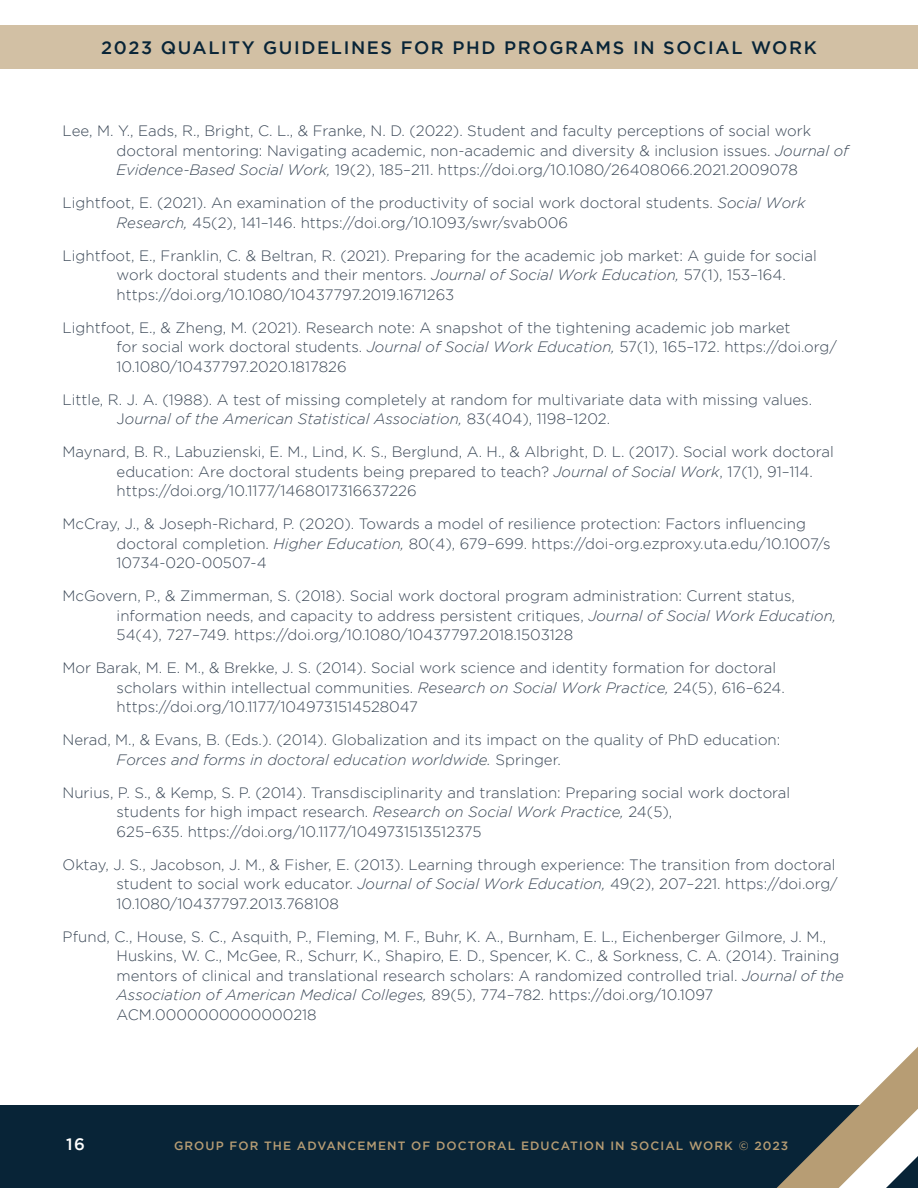
<style>
.page{position:relative;width:918px;height:1188px;background:#fff}
.page>*{position:absolute;margin:0;border:0;box-sizing:border-box;transform-origin:0 0}
.t1{font:500 18px "Gotham";letter-spacing:.09em;color:#082437}
.t2{font:500 16.5px "Gotham";color:#fff}
.t3{font:300 15px/19.5px "Gotham";color:#3a4756}
.t4{font:500 12px "Gotham";letter-spacing:.09em;color:#b79d74}
.s1{font-style:italic}
</style>
<div class="page">
<div style="left:0;top:26px;width:918px;height:43px;background:#d2c0a4"></div>
<div style="left:0;top:1106px;width:918px;height:82px;background:#082437"></div>
<svg style="left:777px;top:1047px;width:141px;height:141px"></svg>
<p class="t1" style="left:101px;top:37px;width:717px">2023 QUALITY GUIDELINES FOR PHD PROGRAMS IN SOCIAL WORK</p>
<p class="t3" style="left:117px;top:121px;width:734px;text-indent:-54px">Lee, M. Y., Eads, R., Bright, C. L., &amp; Franke, N. D. (2022). Student and faculty perceptions of social work doctoral mentoring: Navigating academic, non-academic and diversity &amp; inclusion issues. <span class="s1">Journal of<br>Evidence-Based Social Work,</span> 19(2), 185–211. https://doi.org/10.1080/26408066.2021.2009078</p>
<p class="t3" style="left:117px;top:193px;width:690px;text-indent:-54px">Lightfoot, E. (2021). An examination of the productivity of social work doctoral students. <span class="s1">Social Work<br>Research,</span> 45(2), 141–146. https://doi.org/10.1093/swr/svab006</p>
<p class="t3" style="left:117px;top:245px;width:702px;text-indent:-54px">Lightfoot, E., Franklin, C. &amp; Beltran, R. (2021). Preparing for the academic job market: A guide for social work doctoral students and their mentors. <span class="s1">Journal of Social Work Education,</span> 57(1), 153–164. https://doi.org/10.1080/10437797.2019.1671263</p>
<p class="t3" style="left:117px;top:317px;width:722px;text-indent:-54px">Lightfoot, E., &amp; Zheng, M. (2021). Research note: A snapshot of the tightening academic job market<br>for social work doctoral students. <span class="s1">Journal of Social Work Education,</span> 57(1), 165–172. https://doi.org/<br>10.1080/10437797.2020.1817826</p>
<p class="t3" style="left:117px;top:389px;width:697px;text-indent:-54px">Little, R. J. A. (1988). A test of missing completely at random for multivariate data with missing values.<br>J<span class="s1">ournal of the American Statistical Association,</span> 83(404), 1198–1202.</p>
<p class="t3" style="left:117px;top:442px;width:719px;text-indent:-54px">Maynard, B. R., Labuzienski, E. M., Lind, K. S., Berglund, A. H., &amp; Albright, D. L. (2017). Social work doctoral education: Are doctoral students being prepared to teach? <span class="s1">Journal of Social Work</span>, 17(1), 91–114. https://doi.org/10.1177/1468017316637226</p>
<p class="t3" style="left:117px;top:514px;width:715px;text-indent:-54px">McCray, J., &amp; Joseph-Richard, P. (2020). Towards a model of resilience protection: Factors influencing doctoral completion. <span class="s1">Higher Education,</span> 80(4), 679–699. https://doi-org.ezproxy.uta.edu/10.1007/s<br>10734-020-00507-4</p>
<p class="t3" style="left:117px;top:586px;width:721px;text-indent:-54px">McGovern, P., &amp; Zimmerman, S. (2018). Social work doctoral program administration: Current status, information needs, and capacity to address persistent critiques, <span class="s1">Journal of Social Work Education,<br></span>54(4), 727–749. https://doi.org/10.1080/10437797.2018.1503128</p>
<p class="t3" style="left:117px;top:658px;width:670px;text-indent:-54px">Mor Barak, M. E. M., &amp; Brekke, J. S. (2014). Social work science and identity formation for doctoral scholars within intellectual communities. <span class="s1">Research on Social Work Practice,</span> 24(5), 616–624. https://doi.org/10.1177/1049731514528047</p>
<p class="t3" style="left:117px;top:730px;width:665px;text-indent:-54px">Nerad, M., &amp; Evans, B. (Eds.). (2014). Globalization and its impact on the quality of PhD education:<br><span class="s1">Forces and forms in doctoral education worldwide.</span> Springer.</p>
<p class="t3" style="left:117px;top:782px;width:675px;text-indent:-54px">Nurius, P. S., &amp; Kemp, S. P. (2014). Transdisciplinarity and translation: Preparing social work doctoral students for high impact research. <span class="s1">Research on Social Work Practice,</span> 24(5),<br>625–635. https://doi.org/10.1177/1049731513512375</p>
<p class="t3" style="left:117px;top:854px;width:723px;text-indent:-54px">Oktay, J. S., Jacobson, J. M., &amp; Fisher, E. (2013). Learning through experience: The transition from doctoral student to social work educator. <span class="s1">Journal of Social Work Education,</span> 49(2), 207–221. https://doi.org/<br>10.1080/10437797.2013.768108</p>
<p class="t3" style="left:117px;top:926px;width:729px;text-indent:-54px">Pfund, C., House, S. C., Asquith, P., Fleming, M. F., Buhr, K. A., Burnham, E. L., Eichenberger Gilmore, J. M., Huskins, W. C., McGee, R., Schurr, K., Shapiro, E. D., Spencer, K. C., &amp; Sorkness, C. A. (2014). Training mentors of clinical and translational research scholars: A randomized controlled trial. <span class="s1">Journal of the Association of American Medical Colleges,</span> 89(5), 774–782. https://doi.org/10.1097<br>ACM.0000000000000218</p>
<p class="t2" style="left:66px;top:1135px;width:20px">16</p>
<p class="t4" style="left:174px;top:1139px;width:616px">GROUP FOR THE ADVANCEMENT OF DOCTORAL EDUCATION IN SOCIAL WORK © 2023</p>
</div>
